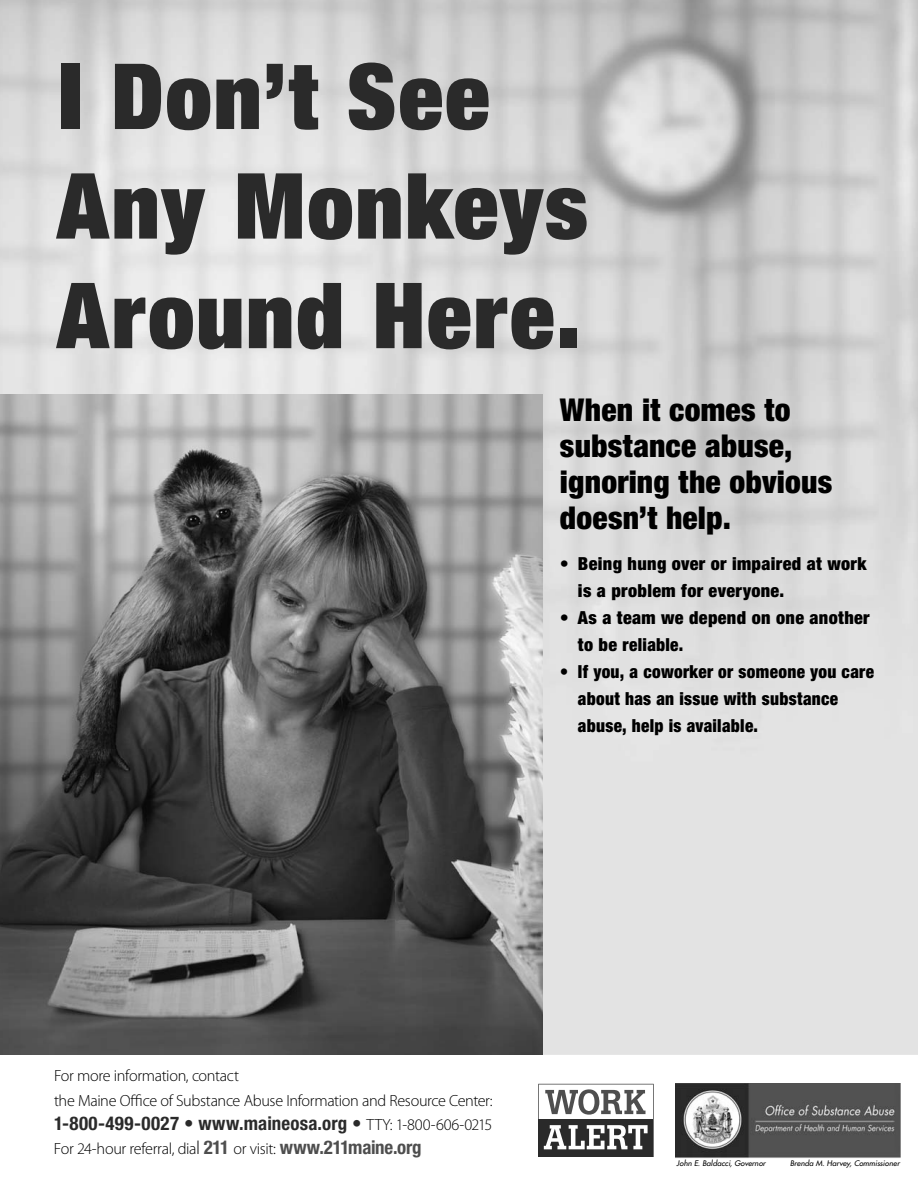
<style>
.page{position:relative;width:918px;height:1188px;background:#fff}
.page>*{position:absolute;margin:0;border:0;box-sizing:border-box;transform-origin:0 0}
.t1{font:900 expanded 91.35px/109.5px "Helvetica Neue";letter-spacing:.025em;color:#2a2a2a}
.t2{font:900 condensed 31.5px/36px "Helvetica Neue";letter-spacing:.01em;color:#000}
.t3{font:700 condensed 18.9px "Helvetica Neue";letter-spacing:.015em;color:#2a2a2a}
.t4{font:900 condensed 18px/27px "Helvetica Neue";letter-spacing:.02em;color:#000}
.t5{font:900 condensed 18px/27px "Helvetica Neue";letter-spacing:.02em;color:#000;scale:.96 1}
.t6{font:300 16.2px/24.3px "Myriad Pro";letter-spacing:-.025em;color:#000}
.t7{font:italic 7.5px "Futura";letter-spacing:.01em;color:#000}
.s1{font-family:"Myriad Pro";font-weight:300;font-stretch:normal;font-size:16.2px;color:#000}
.s2{font-size:18.9px}
.s3{font-family:"Helvetica Neue";font-weight:700;font-stretch:condensed;font-size:18.9px;color:#4e4e4e}
</style>
<div class="page">
<img style="left:0;top:395px;width:543px;height:660px">
<img style="left:676px;top:1084px;width:224px;height:74px">
<svg style="left:538px;top:1084px;width:116px;height:73px"></svg>
<h1 class="t1" style="left:57px;top:52px;width:532px">I Don’t See<br>Any Monkeys<br>Around Here.</h1>
<h2 class="t2" style="left:560px;top:396px;width:274px">When it comes to substance abuse, ignoring the obvious doesn’t help.</h2>
<p class="t4" style="left:578px;top:552px;width:290px;text-indent:-18px">• Being hung over or impaired at work is a problem for everyone.</p>
<p class="t4" style="left:578px;top:606px;width:293px;text-indent:-18px">• As a team we depend on one another to be reliable.</p>
<p class="t5" style="left:578px;top:660px;width:310px;text-indent:-18px">• If you, a coworker or someone you care about has an issue with substance abuse, help is available.</p>
<p class="t6" style="left:54px;top:1065px;width:440px">For more information, contact<br>the Maine Office of Substance Abuse Information and Resource Center:</p>
<p class="t3" style="left:54px;top:1116px;width:440px">1-800-499-0027 • www.maineosa.org • <span class="s1">TTY: 1-800-606-0215</span></p>
<p class="t6" style="left:54px;top:1138px;width:369px">For 24-hour referral, dia<span class="s2">l</span> <span class="s3">211</span> or visit: <span class="s3">www.211maine.org</span></p>
<p class="t7" style="left:677px;top:1159px;width:91px">John E. Baldacci, Governor</p>
<p class="t7" style="left:790px;top:1159px;width:111px">Brenda M. Harvey, Commissioner</p>
</div>
